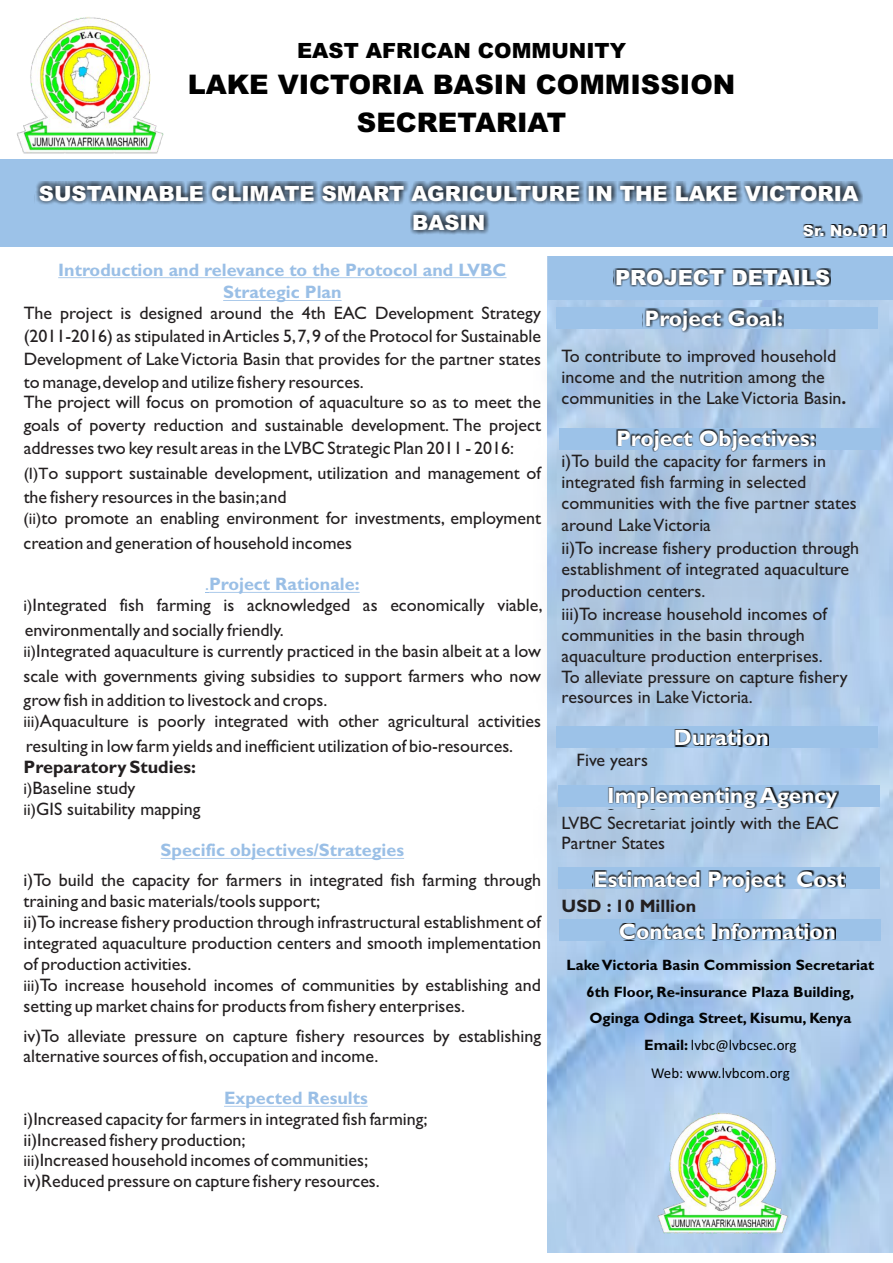
<style>
.page{position:relative;width:893px;height:1263px;background:#fff}
.page>*{position:absolute;margin:0;border:0;box-sizing:border-box;transform-origin:0 0}
.t1{font:900 27px/38.1px "Arial";color:#000;text-align:center}
.t2{font:700 22.5px "Gill Sans";color:#fff}
.t3{font:900 21px/29.5px "Arial";color:#fff;text-align:center}
.t4{font:900 21px "Arial";color:#000}
.t5{font:18px/20.9px "Gill Sans";color:#231f20}
.t6{font:700 18px/22.8px "Gill Sans";color:#9abfe6;text-align:center}
.t7{font:700 18px "Gill Sans";color:#231f20}
.t8{font:900 15.3px "Arial";color:#fff}
.t9{font:700 15px/26.4px "Gill Sans";color:#020304;text-align:center}
.t10{font:15px/27.9px "Calibri";color:#020304;text-align:center}
.s1{font-size:16.5px}
.s2{font-weight:400}
.s3{font-weight:700}
.s4{font-family:"Gill Sans";font-weight:700}
</style>
<div class="page">
<img style="left:548px;top:1147px;width:345px;height:106px">
<div style="left:0;top:159px;width:893px;height:87px;background:#9cc2e8"></div>
<div style="left:35px;top:181px;width:828px;height:54px;background:#000;opacity:.98"></div>
<div style="left:802px;top:224px;width:85px;height:13px;background:#000;opacity:.98"></div>
<div style="left:548px;top:256px;width:345px;height:44px;background:#9cc2e8"></div>
<div style="left:613px;top:268px;width:218px;height:19px;background:#000;opacity:.98"></div>
<img style="left:17px;top:17px;width:147px;height:136px">
<img style="left:657px;top:1147px;width:134px;height:87px">
<div style="left:530px;top:272px;width:363px;height:875px;background:#a7a9ac;opacity:.98"></div>
<div style="left:559px;top:919px;width:322px;height:22px;background:#9cc2e8"></div>
<div style="left:559px;top:867px;width:321px;height:22px;background:#9cc2e8"></div>
<div style="left:558px;top:785px;width:321px;height:22px;background:#9cc2e8"></div>
<div style="left:556px;top:726px;width:322px;height:22px;background:#9cc2e8"></div>
<div style="left:559px;top:428px;width:322px;height:22px;background:#9cc2e8"></div>
<div style="left:557px;top:307px;width:321px;height:22px;background:#9cc2e8"></div>
<div style="left:642px;top:308px;width:142px;height:25px;background:#000;opacity:.98"></div>
<div style="left:615px;top:429px;width:201px;height:23px;background:#000;opacity:.98"></div>
<div style="left:673px;top:729px;width:95px;height:17px;background:#000;opacity:.98"></div>
<div style="left:606px;top:787px;width:232px;height:22px;background:#000;opacity:.98"></div>
<div style="left:592px;top:870px;width:254px;height:23px;background:#000;opacity:.98"></div>
<div style="left:618px;top:923px;width:217px;height:17px;background:#000;opacity:.98"></div>
<hr style="left:58px;top:277px;width:448px;height:1px;background:#9abfe6">
<hr style="left:223px;top:300px;width:119px;height:1px;background:#9abfe6">
<hr style="left:209px;top:592px;width:151px;height:1px;background:#9abfe6">
<hr style="left:161px;top:858px;width:243px;height:1px;background:#9abfe6">
<hr style="left:224px;top:1106px;width:144px;height:1px;background:#9abfe6">
<p class="t4" style="left:297px;top:43px;width:331px">EAST AFRICAN COMMUNITY</p>
<h1 class="t1" style="left:188px;top:68px;width:549px">LAKE VICTORIA BASIN COMMISSION<br>SECRETARIAT</h1>
<p class="t3" style="left:39px;top:180px;width:821px">SUSTAINABLE CLIMATE SMART AGRICULTURE IN THE LAKE VICTORIA<br>BASIN</p>
<p class="t8" style="left:803px;top:225px;width:87px">Sr. No.011</p>
<p class="t3" style="left:615px;top:265px;width:217px">PROJECT DETAILS</p>
<p class="t6" style="left:58px;top:260px;width:450px">Introduction and relevance to the Protocol and LVBC<br>Strategic Plan</p>
<p class="t5" style="left:24px;top:304px;width:519px;line-height:22.8px;text-align:justify">The project is designed around the 4th EAC Development Strategy (2011-2016) as stipulated in Articles 5,7,9 of the Protocol for Sustainable Development of Lake Victoria Basin that provides for the partner states to manage,develop and utilize fishery resources.</p>
<p class="t5" style="left:24px;top:393px;width:519px;line-height:22.8px;text-align:justify">The project will focus on promotion of aquaculture so as to meet the goals of poverty reduction and sustainable development. The project addresses two key result areas in the LVBC Strategic Plan 2011 - 2016:</p>
<p class="t5" style="left:24px;top:462px;width:519px;line-height:24.5px"><span class="s1">(I)T</span>o support sustainable development, utilization and management of the fishery resources in the basin;and</p>
<p class="t5" style="left:24px;top:508px;width:519px;line-height:24.5px"><span class="s1">(ii)</span>to promote an enabling environment for investments, employment creation and generation of household incomes</p>
<p class="t6" style="left:205px;top:575px;width:156px"><span class="s2">.</span>Project Rationale:</p>
<p class="t5" style="left:24px;top:595px;width:521px;line-height:24.8px"><span class="s1">i)</span>Integrated fish farming is acknowledged as economically viable, environmentally and socially friendly.</p>
<p class="t5" style="left:24px;top:640px;width:519px;line-height:24.8px;text-align:justify"><span class="s1">ii)</span>Integrated aquaculture is currently practiced in the basin albeit at a low scale with governments giving subsidies to support farmers who now grow fish in addition to livestock and crops.</p>
<p class="t5" style="left:24px;top:711px;width:519px;line-height:24.8px"><span class="s1">iii)</span>Aquaculture is poorly integrated with other agricultural activities resulting in low farm yields and inefficient utilization of bio-resources.</p>
<p class="t5" style="left:24px;top:758px;width:178px"><span class="s3">Preparatory Studies: </span><span class="s1">i)</span>Baseline study<br><span class="s1">ii)</span>GIS suitability mapping</p>
<p class="t6" style="left:161px;top:841px;width:245px">Specific objectives/Strategies</p>
<p class="t5" style="left:24px;top:872px;width:519px">i)To build the capacity for farmers in integrated fish farming through training and basic materials/tools support;<br>ii)To increase fishery production through infrastructural establishment of integrated aquaculture production centers and smooth implementation of production activities.<br><span class="s1">iii)</span>To increase household incomes of communities by establishing and setting up market chains for products from fishery enterprises.</p>
<p class="t5" style="left:24px;top:1027px;width:519px">iv)To alleviate pressure on capture fishery resources by establishing alternative sources of fish,occupation and income.</p>
<p class="t6" style="left:224px;top:1089px;width:145px">Expected Results</p>
<p class="t5" style="left:24px;top:1111px;width:406px;line-height:20.2px">i)Increased capacity for farmers in integrated fish farming; ii)Increased fishery production;<br><span class="s1">iii)</span>Increased household incomes of communities;</p>
<p class="t5" style="left:24px;top:1173px;width:358px">iv)Reduced pressure on capture fishery resources.</p>
<p class="t2" style="left:645px;top:310px;width:140px">Project Goal:</p>
<p class="t5" style="left:562px;top:348px;width:286px">To contribute to improved household income and the nutrition among the communities in the Lake Victoria Basin<span class="s3">.</span></p>
<p class="t2" style="left:616px;top:430px;width:201px">Project Objectives:</p>
<p class="t5" style="left:562px;top:452px;width:297px;line-height:21.3px">i)To build the capacity for farmers in integrated fish farming in selected communities with the five partner states around Lake Victoria</p>
<p class="t5" style="left:562px;top:539px;width:299px;line-height:21.3px">ii)To increase fishery production through establishment of integrated aquaculture production centers.</p>
<p class="t5" style="left:562px;top:605px;width:288px">iii)To increase household incomes of communities in the basin through aquaculture production enterprises.<br>To alleviate pressure on capture fishery resources in Lake Victoria.</p>
<p class="t5" style="left:577px;top:751px;width:73px">Five years</p>
<p class="t2" style="left:674px;top:730px;width:96px">Duration</p>
<p class="t2" style="left:607px;top:788px;width:231px">Implementing Agency</p>
<p class="t5" style="left:562px;top:814px;width:279px">LVBC Secretariat jointly with the EAC<br>Partner States</p>
<p class="t2" style="left:594px;top:872px;width:254px">Estimated Project Cost</p>
<p class="t2" style="left:619px;top:924px;width:219px">Contact Information</p>
<p class="t7" style="left:562px;top:899px;width:136px">USD : 10 Million</p>
<p class="t9" style="left:566px;top:954px;width:309px">Lake Victoria Basin Commission Secretariat<br>6th Floor, Re-insurance Plaza Building,<br>Oginga Odinga Street, Kisumu, Kenya</p>
<p class="t10" style="left:644px;top:1033px;width:154px"><span class="s4">Email:</span> lvbc@lvbcsec.org<br>Web: www.lvbcom.org</p>
</div>
